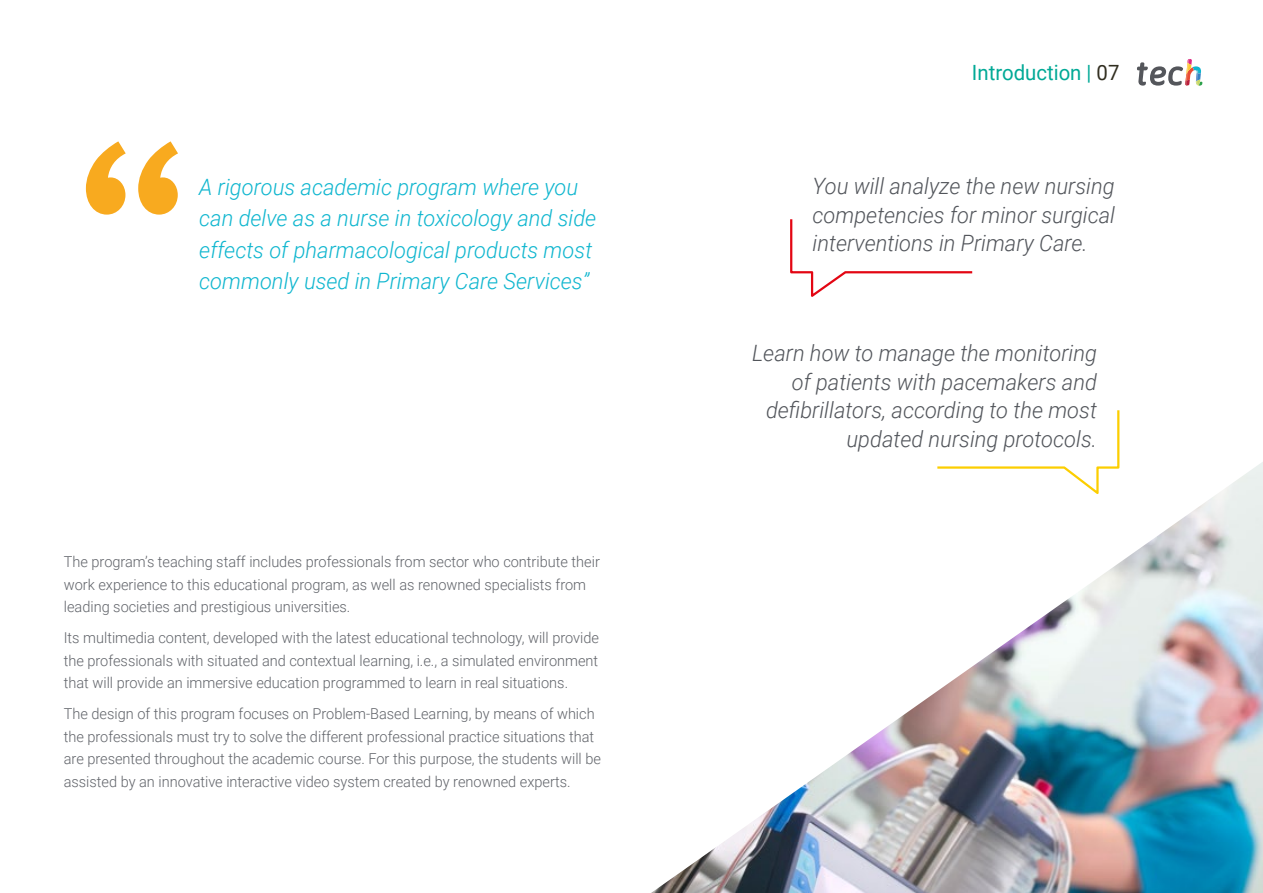
<style>
.page{position:relative;width:1263px;height:893px;background:#fff}
.page>*{position:absolute;margin:0;border:0;box-sizing:border-box;transform-origin:0 0}
.t1{font:italic 300 22.5px/28.5px "Roboto";color:#52555b;text-align:right}
.t2{font:italic 300 22.5px/31.5px "Roboto";color:#0fb6cf}
.t3{font:21px "Roboto";color:#00a996}
.t4{font:300 15px/22.5px "Roboto";color:#61646a}
.s1{color:#312e20}
</style>
<div class="page">
<svg style="left:86px;top:141px;width:92px;height:74px"></svg>
<svg style="left:1117px;top:410px;width:3px;height:51px"></svg>
<svg style="left:790px;top:219px;width:183px;height:78px"></svg>
<img style="left:651px;top:461px;width:612px;height:432px">
<svg style="left:1137px;top:59px;width:65px;height:27px"></svg>
<h1 class="t2" style="left:199px;top:170px;width:399px">A rigorous academic program where you can delve as a nurse in toxicology and side effects of pharmacological products most commonly used in Primary Care Services”</h1>
<p class="t4" style="left:64px;top:550px;width:538px">The program’s teaching staff includes professionals from sector who contribute their work experience to this educational program, as well as renowned specialists from leading societies and prestigious universities.</p>
<p class="t4" style="left:64px;top:626px;width:537px;text-align:justify">Its multimedia content, developed with the latest educational technology, will provide the professionals with situated and contextual learning, i.e., a simulated environment that will provide an immersive education programmed to learn in real situations.</p>
<p class="t4" style="left:64px;top:702px;width:539px">The design of this program focuses on Problem-Based Learning, by means of which the professionals must try to solve the different professional practice situations that are presented throughout the academic course. For this purpose, the students will be assisted by an innovative interactive video system created by renowned experts.</p>
<h2 class="t3" style="left:972px;top:57px;width:149px">Introduction | <span class="s1">07</span></h2>
<h1 class="t1" style="left:813px;top:171px;width:304px;text-align:justify">You will analyze the new nursing competencies for minor surgical interventions in Primary Care.</h1>
<h1 class="t1" style="left:752px;top:338px;width:346px">Learn how to manage the monitoring of patients with pacemakers and defibrillators, according to the most updated nursing protocols.</h1>
</div>
